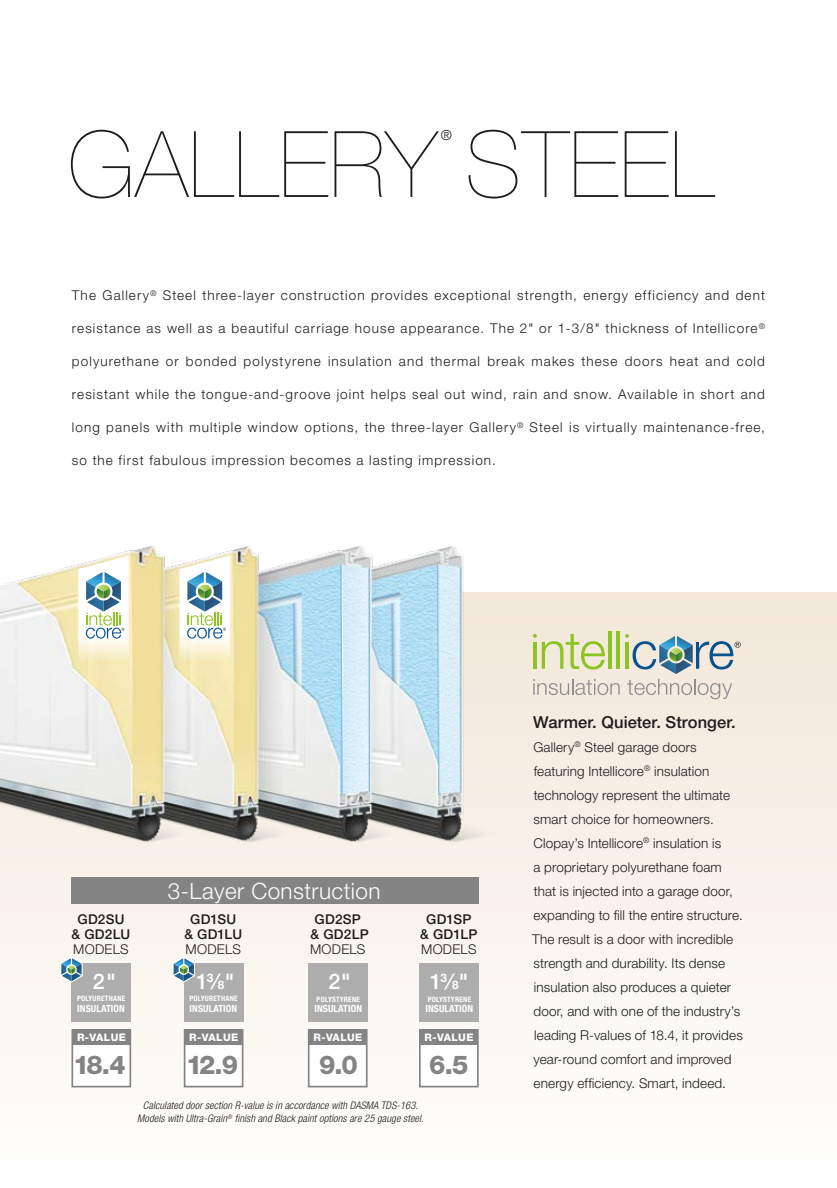
<style>
.page{position:relative;width:837px;height:1188px;background:#fff}
.page>*{position:absolute;margin:0;border:0;box-sizing:border-box;transform-origin:0 0}
.t1{font:200 91.95px "Helvetica Neue";letter-spacing:.01em;color:#1d1c1a}
.t2{font:800 25.95px "Helvetica Neue";color:#838483}
.t3{font:300 22.5px "Helvetica Neue";letter-spacing:.02em;color:#fff}
.t4{font:500 21.45px "Helvetica Neue";color:#fff}
.t5{font:500 16.5px "Helvetica Neue";letter-spacing:.005em;color:#1d1c1a}
.t6{font:300 13.95px "Helvetica Neue";color:#1d1c1a}
.t7{font:300 13.5px "Helvetica Neue";letter-spacing:.065em;color:#1d1c1a}
.t8{font:300 13.5px/24px "Helvetica Neue";letter-spacing:.01em;color:#1d1c1a}
.t9{font:500 13.5px/15px "Helvetica Neue";letter-spacing:.015em;color:#1d1c1a;text-align:center}
.t10{font:italic 300 condensed 10.5px/12.6px "Helvetica Neue";letter-spacing:.01em;color:#1d1c1a;text-align:center}
.t11{font:800 10.35px "Helvetica Neue";letter-spacing:.04em;color:#fff}
.t12{font:700 condensed 9.9px "Helvetica Neue";letter-spacing:.01em;color:#fff}
.t13{font:700 condensed 7.35px "Helvetica Neue";letter-spacing:.03em;color:#fff}
.s1{font-weight:700;font-size:11.85px}
</style>
<div class="page">
<div style="left:0;top:593px;width:837px;height:595px;background:linear-gradient(to bottom,#f2e7d8,#fffefe)"></div>
<hr style="left:608px;top:632px;width:4px;height:37px;background:#8dc323">
<hr style="left:617px;top:632px;width:3px;height:37px;background:#8dc323">
<svg style="left:553px;top:634px;width:188px;height:65px;background:#ced2c1"></svg>
<div style="left:419px;top:963px;width:60px;height:58px;background:#adadad"></div>
<div style="left:308px;top:963px;width:60px;height:58px;background:#adadad"></div>
<div style="left:184px;top:963px;width:60px;height:58px;background:#adadad"></div>
<div style="left:71px;top:963px;width:60px;height:58px;background:#adadad"></div>
<div style="left:71px;top:877px;width:408px;height:27px;background:#838483"></div>
<svg style="left:60px;top:957px;width:23px;height:26px"></svg>
<svg style="left:173px;top:957px;width:22px;height:26px"></svg>
<div style="left:71px;top:1029px;width:60px;height:58px;background:#fff;border:2px solid #838483"></div>
<div style="left:72px;top:1030px;width:59px;height:15px;background:#838483"></div>
<div style="left:184px;top:1029px;width:59px;height:58px;background:#fff;border:2px solid #838483"></div>
<div style="left:184px;top:1030px;width:59px;height:15px;background:#838483"></div>
<div style="left:308px;top:1029px;width:60px;height:58px;background:#fff;border:2px solid #838483"></div>
<div style="left:309px;top:1030px;width:58px;height:15px;background:#838483"></div>
<div style="left:419px;top:1029px;width:60px;height:58px;background:#fff;border:2px solid #838483"></div>
<div style="left:420px;top:1030px;width:58px;height:15px;background:#838483"></div>
<img style="left:0;top:546px;width:553px;height:340px">
<svg style="left:180px;top:556px;width:50px;height:107px"></svg>
<svg style="left:78px;top:556px;width:51px;height:107px"></svg>
<h1 class="t1" style="left:68px;top:111px;width:648px">GALLERY STEEL</h1>
<p class="t6" style="left:441px;top:126px;width:13px">®</p>
<p class="t7" style="left:72px;top:287px;width:695px">The Gallery<sup>®</sup> Steel three-layer construction provides exceptional strength, energy efficiency and dent</p>
<p class="t7" style="left:72px;top:320px;width:695px">resistance as well as a beautiful carriage house appearance. The 2" or 1-3/8" thickness of Intellicore<sup>®</sup></p>
<p class="t7" style="left:72px;top:353px;width:694px">polyurethane or bonded polystyrene insulation and thermal break makes these doors heat and cold</p>
<p class="t7" style="left:72px;top:386px;width:694px">resistant while the tongue-and-groove joint helps seal out wind, rain and snow. Available in short and</p>
<p class="t7" style="left:72px;top:419px;width:695px">long panels with multiple window options, the three-layer Gallery<sup>®</sup> Steel is virtually maintenance-free,</p>
<p class="t7" style="left:72px;top:452px;width:425px">so the first fabulous impression becomes a lasting impression.</p>
<h3 class="t3" style="left:168px;top:877px;width:214px">3-Layer Construction</h3>
<p class="t9" style="left:72px;top:912px;width:60px">GD2SU &amp; GD2LU</p>
<p class="t7" style="left:73px;top:941px;width:57px">MODELS</p>
<p class="t9" style="left:184px;top:912px;width:59px">GD1SU &amp; GD1LU</p>
<p class="t7" style="left:186px;top:941px;width:57px">MODELS</p>
<p class="t9" style="left:311px;top:912px;width:60px;text-align:left">GD2SP &amp; GD2LP</p>
<p class="t7" style="left:310px;top:941px;width:57px">MODELS</p>
<h3 class="t4" style="left:93px;top:969px;width:25px">2"</h3>
<p class="t13" style="left:77px;top:994px;width:50px">POLYURETHANE</p>
<p class="t12" style="left:77px;top:1002px;width:49px">INSULATION</p>
<h3 class="t4" style="left:196px;top:968px;width:39px">1<sup>3</sup>⁄<span class="s1">8</span>"</h3>
<p class="t13" style="left:189px;top:994px;width:50px">POLYURETHANE</p>
<p class="t12" style="left:190px;top:1002px;width:49px">INSULATION</p>
<h3 class="t4" style="left:328px;top:969px;width:24px">2"</h3>
<p class="t13" style="left:317px;top:994px;width:45px">POLYSTYRENE</p>
<p class="t12" style="left:314px;top:1003px;width:49px">INSULATION</p>
<p class="t11" style="left:77px;top:1031px;width:50px">R-VALUE</p>
<h2 class="t2" style="left:73px;top:1049px;width:54px">18.4</h2>
<p class="t11" style="left:189px;top:1031px;width:50px">R-VALUE</p>
<h2 class="t2" style="left:186px;top:1049px;width:53px">12.9</h2>
<p class="t11" style="left:313px;top:1031px;width:50px">R-VALUE</p>
<h2 class="t2" style="left:319px;top:1049px;width:40px">9.0</h2>
<p class="t9" style="left:420px;top:912px;width:59px">GD1SP &amp; GD1LP</p>
<p class="t7" style="left:421px;top:941px;width:57px">MODELS</p>
<h3 class="t4" style="left:430px;top:969px;width:40px">1<sup>3</sup>⁄<span class="s1">8</span>"</h3>
<p class="t13" style="left:428px;top:994px;width:45px">POLYSTYRENE</p>
<p class="t12" style="left:426px;top:1003px;width:49px">INSULATION</p>
<p class="t11" style="left:425px;top:1031px;width:50px">R-VALUE</p>
<h2 class="t2" style="left:429px;top:1049px;width:41px">6.5</h2>
<p class="t10" style="left:137px;top:1099px;width:288px">Calculated door section R-value is in accordance with DASMA TDS-163.<br>Models with Ultra-Grain<sup>®</sup> finish and Black paint options are 25 gauge steel.</p>
<p class="t5" style="left:533px;top:712px;width:204px">Warmer. Quieter. Stronger.</p>
<p class="t8" style="left:532px;top:735px;width:212px">Gallery<sup>®</sup> Steel garage doors featuring Intellicore<sup>®</sup> insulation technology represent the ultimate smart choice for homeowners.<br>Clopay’s Intellicore<sup>®</sup> insulation is<br>a proprietary polyurethane foam that is injected into a garage door, expanding to fill the entire structure.<br>The result is a door with incredible strength and durability. Its dense insulation also produces a quieter door, and with one of the industry’s leading R-values of 18.4, it provides year-round comfort and improved energy efficiency. Smart, indeed.</p>
</div>
